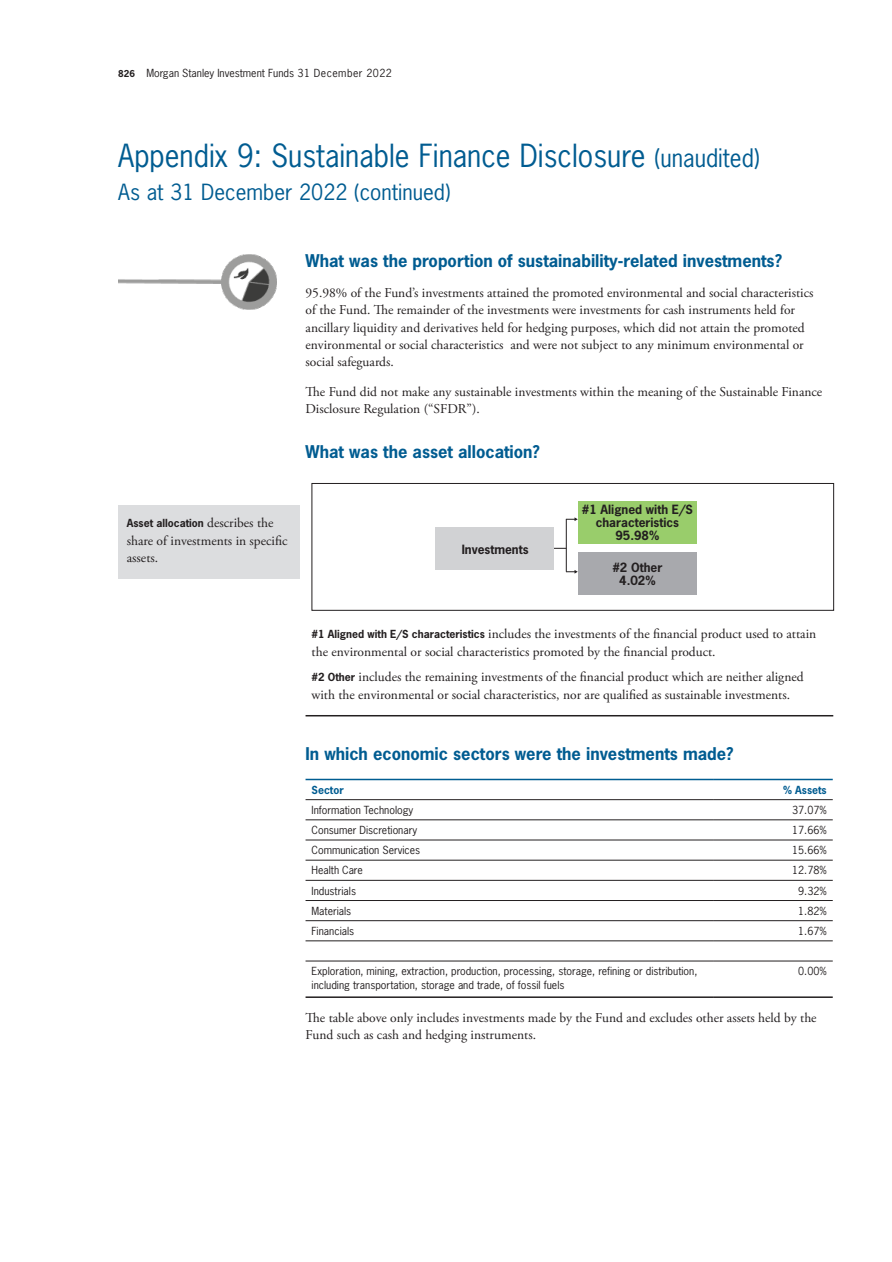
<style>
.page{position:relative;width:892px;height:1262px;background:#fff}
.page>*{position:absolute;margin:0;border:0;box-sizing:border-box;transform-origin:0 0}
.t1{font:30px "News Gothic Std";color:#005c91;scale:.96 1}
.t2{font:21px "News Gothic Std";color:#005c91}
.t3{font:700 16.5px "News Gothic Std";color:#005c91}
.t4{font:13.5px/17.2px "Adobe Garamond Pro";color:#231f20}
.t5{font:700 12px/12.8px "News Gothic Std";color:#231f20;text-align:center}
.t6{font:10.5px/13.5px "News Gothic Std";color:#231f20}
.t7{font:700 10.5px "News Gothic Std";color:#231f20}
.t8{font:700 10.5px "News Gothic Std";color:#005c91}
.s1{font-weight:700;font-size:9px}
.s2{font-size:24px}
.s3{font-family:"Adobe Garamond Pro";font-weight:400;font-size:13.5px}
.s4{font-family:"News Gothic Std";font-weight:700;font-size:10.5px}
</style>
<div class="page">
<div style="left:118px;top:505px;width:181px;height:73px;background:#dcdddf"></div>
<hr style="left:565px;top:519px;width:1px;height:53px;background:#231f20">
<svg style="left:565px;top:570px;width:12px;height:4px"></svg>
<svg style="left:565px;top:517px;width:12px;height:4px"></svg>
<div style="left:435px;top:527px;width:119px;height:43px;background:#d1d2d4"></div>
<div style="left:577px;top:501px;width:119px;height:42px;background:#99cd6b"></div>
<div style="left:577px;top:552px;width:119px;height:42px;background:#a8a9ad"></div>
<div style="left:311px;top:483px;width:522px;height:128px;border:1px solid #231f20"></div>
<hr style="left:305px;top:715px;width:527px;height:1px;background:#231f20">
<hr style="left:305px;top:799px;width:407px;height:1px;background:#231f20">
<hr style="left:712px;top:799px;width:120px;height:1px;background:#231f20">
<hr style="left:305px;top:820px;width:407px;height:1px;background:#231f20">
<hr style="left:712px;top:820px;width:120px;height:1px;background:#231f20">
<hr style="left:305px;top:840px;width:407px;height:1px;background:#231f20">
<hr style="left:712px;top:840px;width:120px;height:1px;background:#231f20">
<hr style="left:305px;top:860px;width:407px;height:1px;background:#231f20">
<hr style="left:712px;top:860px;width:120px;height:1px;background:#231f20">
<hr style="left:305px;top:880px;width:407px;height:1px;background:#231f20">
<hr style="left:712px;top:880px;width:120px;height:1px;background:#231f20">
<hr style="left:305px;top:900px;width:407px;height:1px;background:#231f20">
<hr style="left:712px;top:900px;width:120px;height:1px;background:#231f20">
<hr style="left:305px;top:920px;width:407px;height:1px;background:#231f20">
<hr style="left:712px;top:920px;width:120px;height:1px;background:#231f20">
<hr style="left:305px;top:996px;width:407px;height:2px;background:#231f20">
<hr style="left:712px;top:996px;width:120px;height:2px;background:#231f20">
<hr style="left:305px;top:961px;width:407px;height:1px;background:#231f20">
<hr style="left:712px;top:961px;width:120px;height:1px;background:#231f20">
<hr style="left:305px;top:779px;width:407px;height:1px;background:#005c91">
<hr style="left:712px;top:779px;width:120px;height:1px;background:#005c91">
<hr style="left:305px;top:941px;width:407px;height:1px;background:#231f20">
<hr style="left:712px;top:941px;width:120px;height:1px;background:#231f20">
<img style="left:118px;top:254px;width:158px;height:56px">
<p class="t6" style="left:118px;top:67px;width:275px"><span class="s1">826</span> Morgan Stanley Investment Funds 31 December 2022</p>
<h1 class="t1" style="left:118px;top:136px;width:669px">Appendix 9: Sustainable Finance Disclosure <span class="s2">(unaudited)</span></h1>
<h2 class="t2" style="left:118px;top:179px;width:333px">As at 31 December 2022 (continued)</h2>
<p class="t3" style="left:305px;top:250px;width:478px">What was the proportion of sustainability-related investments?</p>
<p class="t4" style="left:305px;top:285px;width:509px">95.98% of the Fund’s investments attained the promoted environmental and social characteristics of the Fund. The remainder of the investments were investments for cash instruments held for ancillary liquidity and derivatives held for hedging purposes, which did not attain the promoted environmental or social characteristics and were not subject to any minimum environmental or social safeguards.</p>
<p class="t4" style="left:305px;top:384px;width:518px">The Fund did not make any sustainable investments within the meaning of the Sustainable Finance<br>Disclosure Regulation (“SFDR”).</p>
<p class="t3" style="left:305px;top:441px;width:236px">What was the asset allocation?</p>
<p class="t7" style="left:127px;top:516px;width:148px">Asset allocation <span class="s3">describes the</span></p>
<p class="t4" style="left:127px;top:532px;width:162px">share of investments in specific assets.</p>
<p class="t5" style="left:461px;top:543px;width:68px">Investments</p>
<p class="t5" style="left:581px;top:503px;width:112px">#1 Aligned with E/S characteristics<br>95.98%</p>
<p class="t5" style="left:612px;top:561px;width:51px">#2 Other<br>4.02%</p>
<p class="t4" style="left:311px;top:626px;width:506px"><span class="s4">#1 Aligned with E/S characteristics</span> includes the investments of the financial product used to attain the environmental or social characteristics promoted by the financial product.</p>
<p class="t4" style="left:311px;top:669px;width:493px"><span class="s4">#2 Other</span> includes the remaining investments of the financial product which are neither aligned with the environmental or social characteristics, nor are qualified as sustainable investments.</p>
<p class="t3" style="left:305px;top:743px;width:429px">In which economic sectors were the investments made?</p>
<p class="t8" style="left:311px;top:783px;width:34px">Sector</p>
<p class="t8" style="left:782px;top:783px;width:45px">% Assets</p>
<p class="t6" style="left:311px;top:803px;width:103px">Information Technology</p>
<p class="t6" style="left:791px;top:803px;width:36px">37.07%</p>
<p class="t6" style="left:311px;top:823px;width:107px">Consumer Discretionary</p>
<p class="t6" style="left:791px;top:823px;width:36px">17.66%</p>
<p class="t6" style="left:311px;top:843px;width:110px">Communication Services</p>
<p class="t6" style="left:791px;top:843px;width:36px">15.66%</p>
<p class="t6" style="left:311px;top:864px;width:53px">Health Care</p>
<p class="t6" style="left:791px;top:864px;width:36px">12.78%</p>
<p class="t6" style="left:311px;top:884px;width:46px">Industrials</p>
<p class="t6" style="left:797px;top:884px;width:30px">9.32%</p>
<p class="t6" style="left:311px;top:904px;width:41px">Materials</p>
<p class="t6" style="left:797px;top:904px;width:30px">1.82%</p>
<p class="t6" style="left:311px;top:924px;width:44px">Financials</p>
<p class="t6" style="left:797px;top:924px;width:30px">1.67%</p>
<p class="t6" style="left:311px;top:964px;width:387px">Exploration, mining, extraction, production, processing, storage, refining or distribution, including transportation, storage and trade, of fossil fuels</p>
<p class="t6" style="left:797px;top:964px;width:30px">0.00%</p>
<p class="t4" style="left:305px;top:1009px;width:512px">The table above only includes investments made by the Fund and excludes other assets held by the<br>Fund such as cash and hedging instruments.</p>
</div>
